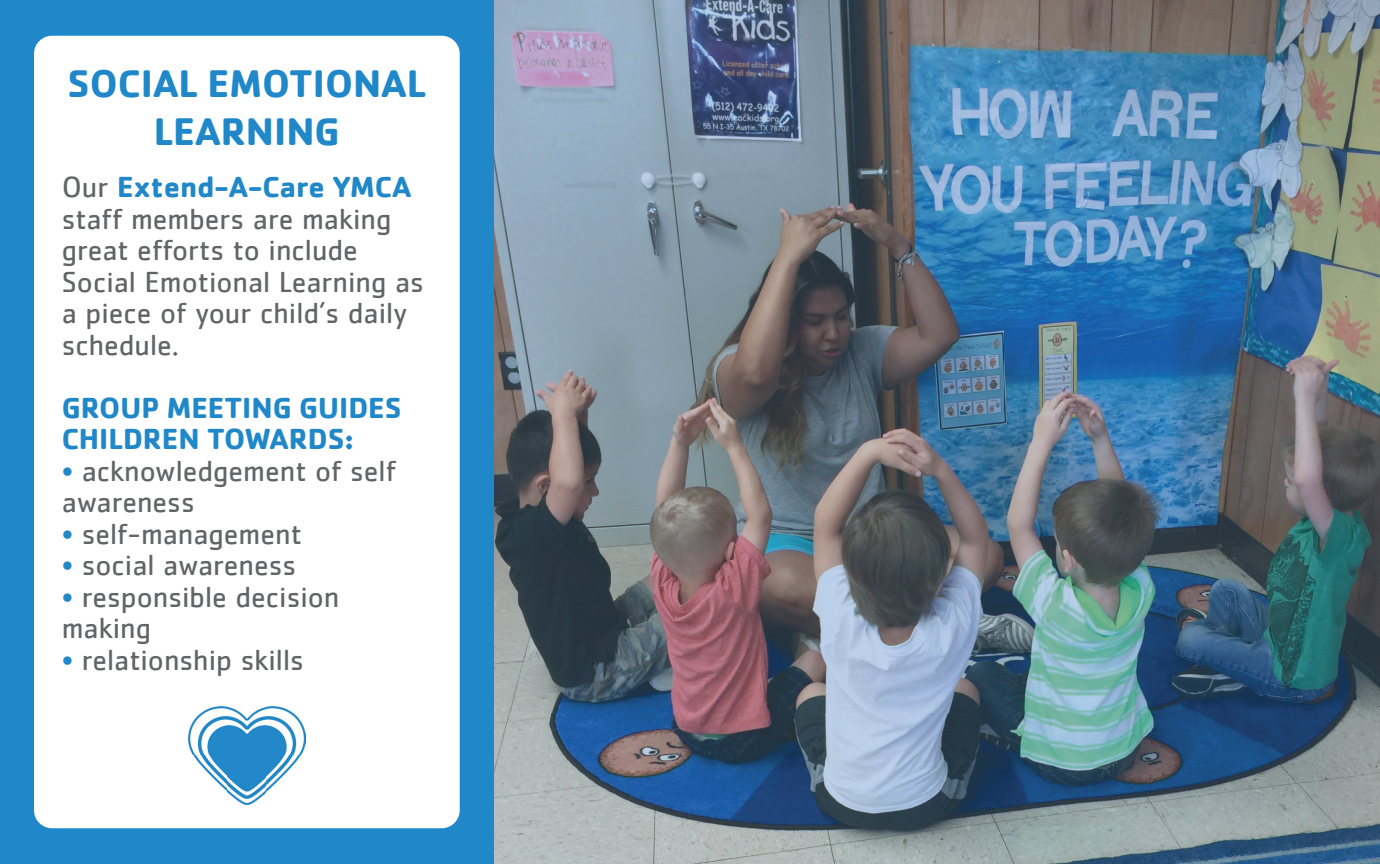
<style>
.page{position:relative;width:1380px;height:864px;background:#fff}
.page>*{position:absolute;margin:0;border:0;box-sizing:border-box;transform-origin:0 0}
.t1{font:700 39.75px/47.7px "Cachet";color:#2088c9;text-align:center}
.t2{font:30px/31.5px "Cachet";color:#636466}
.t3{font:700 30px/31.5px "Cachet";color:#2088c9}
.s1{font-weight:700;color:#2088c9}
.s2{color:#2088c9}
</style>
<div class="page">
<img style="left:494px;top:0;width:886px;height:864px">
<div style="left:0;top:0;width:494px;height:864px;background:#2088c9"></div>
<div style="left:34px;top:36px;width:426px;height:792px;background:#fff;border-radius:18px"></div>
<img style="left:189px;top:707px;width:116px;height:97px">
<h1 class="t1" style="left:68px;top:58px;width:360px">SOCIAL EMOTIONAL<br>LEARNING</h1>
<p class="t2" style="left:62px;top:171px;width:364px">Our <span class="s1">Extend-A-Care YMCA </span>staff members are making great efforts to include<br>Social Emotional Learning as a piece of your child’s daily schedule.</p>
<p class="t3" style="left:62px;top:391px;width:341px">GROUP MEETING GUIDES<br>CHILDREN TOWARDS:</p>
<p class="t2" style="left:62px;top:454px;width:336px"><span class="s2">•</span> acknowledgement of self awareness</p>
<p class="t2" style="left:62px;top:517px;width:242px"><span class="s2">•</span> self-management</p>
<p class="t2" style="left:62px;top:549px;width:236px"><span class="s2">•</span> social awareness</p>
<p class="t2" style="left:62px;top:580px;width:279px"><span class="s2">•</span> responsible decision making</p>
<p class="t2" style="left:62px;top:643px;width:244px"><span class="s2">•</span> relationship skills</p>
</div>
